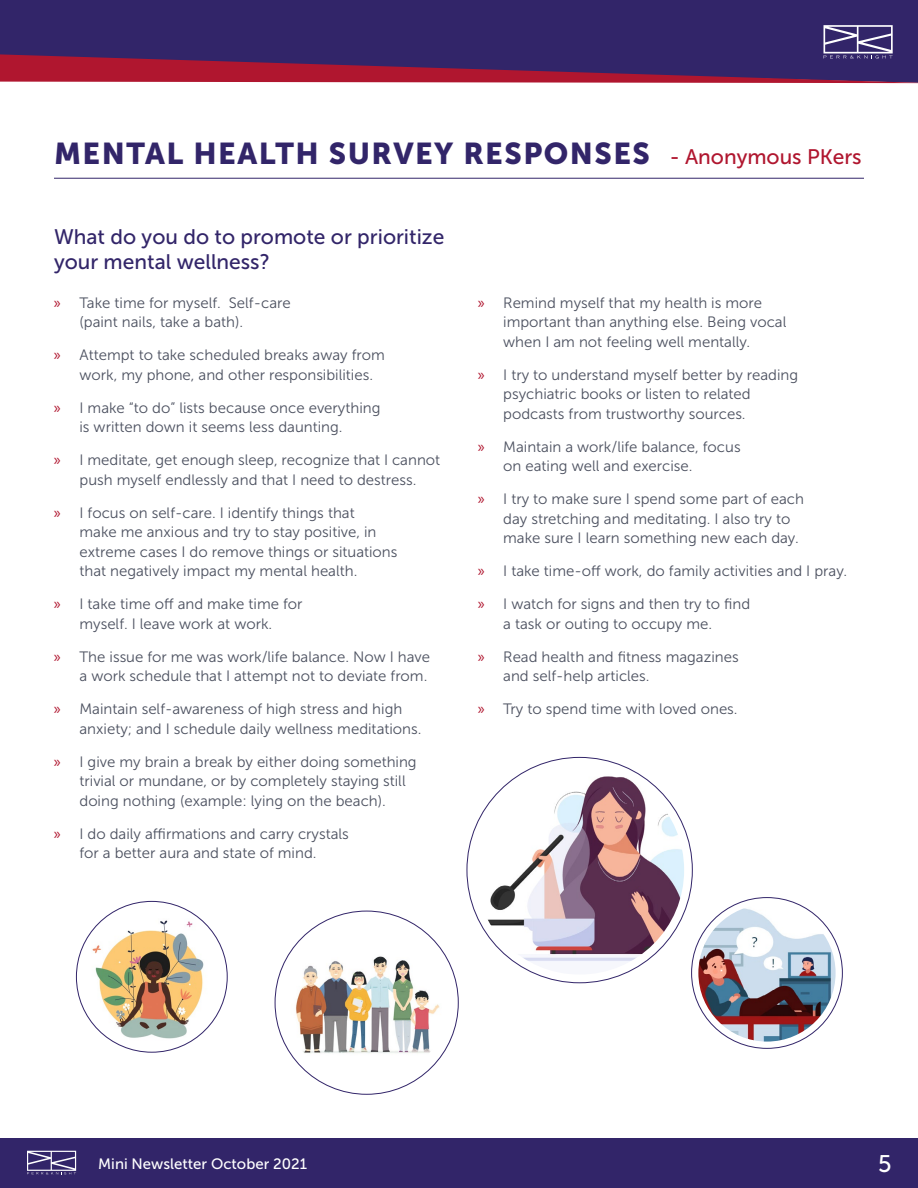
<style>
.page{position:relative;width:918px;height:1188px;background:#fff}
.page>*{position:absolute;margin:0;border:0;box-sizing:border-box;transform-origin:0 0}
.t1{font:30px "Museo Sans 900";letter-spacing:.05em;color:#322569}
.t2{font:24px "Museo Sans 500";color:#fff}
.t3{font:21px/25.5px "Museo Sans 500";color:#322569}
.t4{font:21px "Museo Sans 500";color:#b0162f}
.t5{font:15px/19.5px "Museo Sans 300";color:#4b505f}
.t6{font:15px "Museo Sans 500";color:#fff}
.s1{font-family:"Myriad Pro";font-size:16.5px;color:#b0162f}
</style>
<div class="page">
<div style="left:0;top:1138px;width:918px;height:50px;background:#322569"></div>
<svg style="left:27px;top:1151px;width:49px;height:23px"></svg>
<img style="left:475px;top:766px;width:209px;height:209px;border-radius:104px">
<hr style="left:54px;top:178px;width:810px;height:1px;background:#322569">
<div style="left:0;top:0;width:918px;height:25px;background:#322569"></div>
<svg style="left:0;top:25px;width:918px;height:58px"></svg>
<img style="left:76px;top:901px;width:152px;height:150px">
<img style="left:76px;top:901px;width:151px;height:151px;border-radius:75px">
<img style="left:698px;top:904px;width:138px;height:138px;border-radius:69px">
<img style="left:287px;top:940px;width:160px;height:125px">
<h1 class="t1" style="left:54px;top:137px;width:598px">MENTAL HEALTH SURVEY RESPONSES</h1>
<h3 class="t4" style="left:670px;top:145px;width:193px">- Anonymous PKers</h3>
<h3 class="t3" style="left:54px;top:224px;width:392px">What do you do to promote or prioritize your mental wellness?</h3>
<p class="t5" style="left:80px;top:293px;width:213px;text-indent:-26px"><span class="s1">»</span> Take time for myself. Self-care (paint nails, take a bath).</p>
<p class="t5" style="left:80px;top:346px;width:307px;text-indent:-26px"><span class="s1">»</span> Attempt to take scheduled breaks away from work, my phone, and other responsibilities.</p>
<p class="t5" style="left:80px;top:398px;width:302px;text-indent:-26px"><span class="s1">»</span> I make “to do” lists because once everything is written down it seems less daunting.</p>
<p class="t5" style="left:54px;top:451px;width:388px;text-align:center"><span class="s1">»</span> I meditate, get enough sleep, recognize that I cannot push myself endlessly and that I need to destress.</p>
<p class="t5" style="left:80px;top:503px;width:320px;text-indent:-26px"><span class="s1">»</span> I focus on self-care. I identify things that<br>make me anxious and try to stay positive, in extreme cases I do remove things or situations that negatively impact my mental health.</p>
<p class="t5" style="left:54px;top:595px;width:250px;text-align:center"><span class="s1">»</span> I take time off and make time for myself. I leave work at work.</p>
<p class="t5" style="left:54px;top:647px;width:378px;text-align:right"><span class="s1">»</span> The issue for me was work/life balance. Now I have a work schedule that I attempt not to deviate from.</p>
<p class="t5" style="left:80px;top:700px;width:344px;text-indent:-26px"><span class="s1">»</span> Maintain self-awareness of high stress and high anxiety; and I schedule daily wellness meditations.</p>
<p class="t5" style="left:80px;top:752px;width:339px;text-indent:-26px"><span class="s1">»</span> I give my brain a break by either doing something trivial or mundane, or by completely staying still doing nothing (example: lying on the beach).</p>
<p class="t5" style="left:54px;top:824px;width:296px;text-align:center"><span class="s1">»</span> I do daily affirmations and carry crystals for a better aura and state of mind.</p>
<p class="t5" style="left:503px;top:293px;width:285px;text-indent:-26px"><span class="s1">»</span> Remind myself that my health is more important than anything else. Being vocal when I am not feeling well mentally.</p>
<p class="t5" style="left:503px;top:365px;width:297px;text-indent:-26px"><span class="s1">»</span> I try to understand myself better by reading psychiatric books or listen to related podcasts from trustworthy sources.</p>
<p class="t5" style="left:503px;top:437px;width:239px;text-indent:-26px"><span class="s1">»</span> Maintain a work/life balance, focus on eating well and exercise.</p>
<p class="t5" style="left:503px;top:490px;width:302px;text-indent:-26px"><span class="s1">»</span> I try to make sure I spend some part of each day stretching and meditating. I also try to make sure I learn something new each day.</p>
<p class="t5" style="left:478px;top:562px;width:371px"><span class="s1">»</span> I take time-off work, do family activities and I pray.</p>
<p class="t5" style="left:503px;top:595px;width:248px;text-indent:-26px"><span class="s1">»</span> I watch for signs and then try to find a task or outing to occupy me.</p>
<p class="t5" style="left:503px;top:647px;width:237px;text-indent:-26px"><span class="s1">»</span> Read health and fitness magazines and self-help articles.</p>
<p class="t5" style="left:478px;top:700px;width:261px"><span class="s1">»</span> Try to spend time with loved ones.</p>
<p class="t6" style="left:98px;top:1155px;width:210px">Mini Newsletter October 2021</p>
<h2 class="t2" style="left:878px;top:1151px;width:15px">5</h2>
</div>
